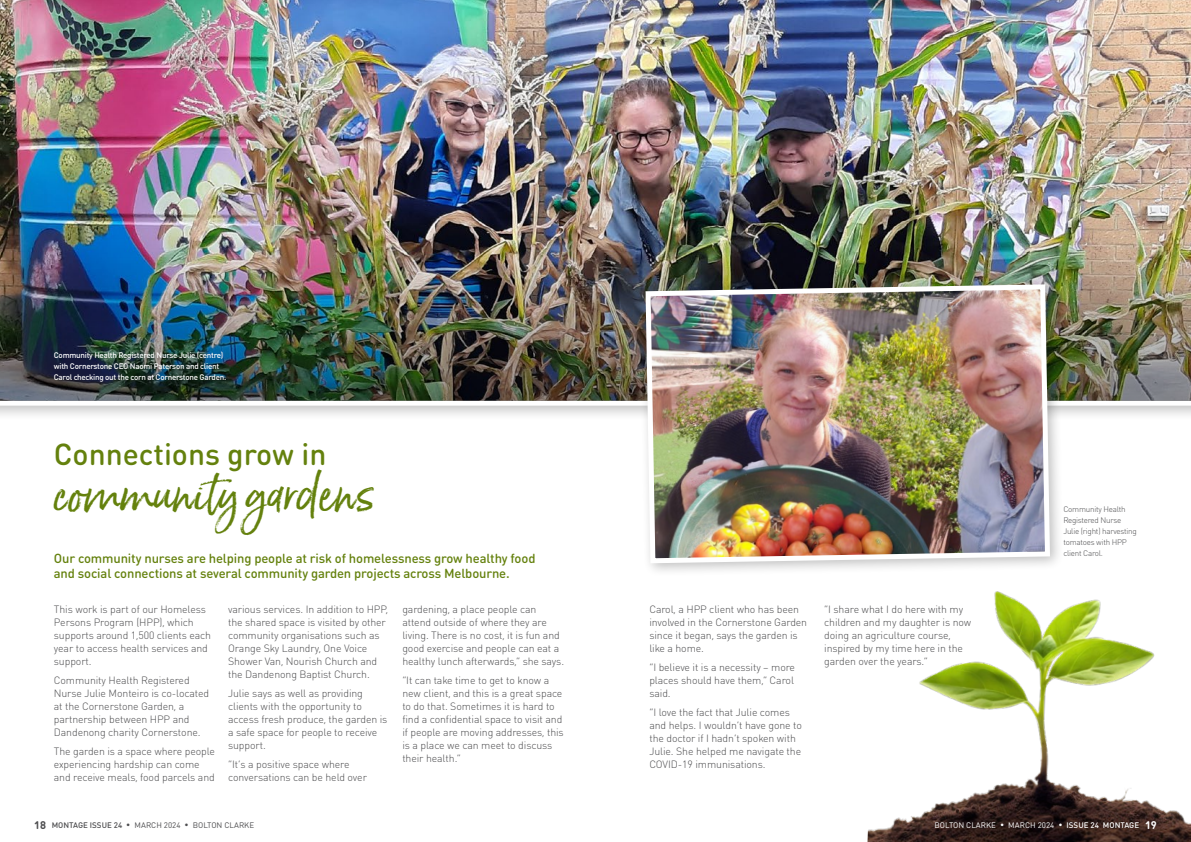
<style>
.page{position:relative;width:1191px;height:842px;background:#fff}
.page>*{position:absolute;margin:0;border:0;box-sizing:border-box;transform-origin:0 0}
.t1{font:48.3px "Born Ready";color:#64810d}
.t2{font:500 30px "DIN Round OT";color:#64810d}
.t3{font:500 13px/15px "DIN Round OT";letter-spacing:-.01em;color:#64810d}
.t4{font:300 10.5px/13px "DIN Round OT";letter-spacing:-.01em;color:#4d4d4f}
.t5{font:500 8px/11px "DIN Round OT";letter-spacing:-.03em;color:#fff}
.t6{font:300 8px/11px "DIN Round OT";letter-spacing:-.03em;color:#4d4d4f}
.t7{font:8px "DIN Round OT";color:#4d4d4f}
.t8{font:8px "DIN Round OT";color:#fff}
.s1{font-weight:700;font-size:11px}
.s2{font-weight:500}
</style>
<div class="page">
<div style="left:0;top:0;width:1191px;height:422px;background:#000;opacity:.25"></div>
<img style="left:0;top:0;width:1191px;height:406px">
<img style="left:867px;top:591px;width:324px;height:251px">
<img style="left:0;top:234px;width:1191px;height:166px">
<div style="left:638px;top:277px;width:426px;height:301px;background:#000;opacity:.25"></div>
<img style="left:643px;top:282px;width:409px;height:284px">
<p class="t5" style="left:54px;top:350px;width:174px">Community Health Registered Nurse Julie (centre) with Cornerstone CEO Naomi Paterson and client<br>Carol checking out the corn at Cornerstone Garden.</p>
<h2 class="t2" style="left:54px;top:435px;width:274px">Connections grow in</h2>
<h1 class="t1" style="left:54px;top:464px;width:323px">community gardens</h1>
<p class="t3" style="left:54px;top:551px;width:483px">Our community nurses are helping people at risk of homelessness grow healthy food and social connections at several community garden projects across Melbourne.</p>
<p class="t4" style="left:54px;top:603px;width:159px">This work is part of our Homeless<br>Persons Program (HPP), which supports around 1,500 clients each year to access health services and support.</p>
<p class="t4" style="left:54px;top:673px;width:157px">Community Health Registered<br>Nurse Julie Monteiro is co-located at the Cornerstone Garden, a partnership between HPP and<br>Dandenong charity Cornerstone.</p>
<p class="t4" style="left:54px;top:744px;width:163px">The garden is a space where people experiencing hardship can come and receive meals, food parcels and</p>
<p class="t4" style="left:228px;top:603px;width:162px">various services. In addition to HPP, the shared space is visited by other community organisations such as<br>Orange Sky Laundry, One Voice<br>Shower Van, Nourish Church and the Dandenong Baptist Church.</p>
<p class="t4" style="left:228px;top:686px;width:161px">Julie says as well as providing clients with the opportunity to access fresh produce, the garden is a safe space for people to receive support.</p>
<p class="t4" style="left:228px;top:757px;width:140px">“It’s a positive space where conversations can be held over</p>
<p class="t4" style="left:402px;top:603px;width:163px">gardening, a place people can attend outside of where they are living. There is no cost, it is fun and good exercise and people can eat a healthy lunch afterwards,” she says.</p>
<p class="t4" style="left:402px;top:673px;width:163px">“It can take time to get to know a new client, and this is a great space to do that. Sometimes it is hard to find a confidential space to visit and if people are moving addresses, this is a place we can meet to discuss their health.”</p>
<p class="t4" style="left:649px;top:603px;width:159px">Carol, a HPP client who has been involved in the Cornerstone Garden since it began, says the garden is like a home.</p>
<p class="t4" style="left:649px;top:661px;width:147px;text-align:justify">“I believe it is a necessity – more places should have them,” Carol said.</p>
<p class="t4" style="left:649px;top:705px;width:154px">“I love the fact that Julie comes and helps. I wouldn’t have gone to the doctor if I hadn’t spoken with<br>Julie. She helped me navigate the<br>COVID-19 immunisations.</p>
<p class="t4" style="left:824px;top:603px;width:149px">“I share what I do here with my children and my daughter is now doing an agriculture course, inspired by my time here in the garden over the years.”</p>
<p class="t6" style="left:1063px;top:504px;width:75px">Community Health<br>Registered Nurse<br>Julie (right) harvesting tomatoes with HPP client Carol.</p>
<p class="t7" style="left:34px;top:820px;width:222px"><span class="s1">18</span> <span class="s2">MONTAGE ISSUE 24</span> • MARCH 2024 • BOLTON CLARKE</p>
<p class="t8" style="left:934px;top:820px;width:224px">BOLTON CLARKE • MARCH 2024 • <span class="s2">ISSUE 24 MONTAGE</span> <span class="s1">19</span></p>
</div>
